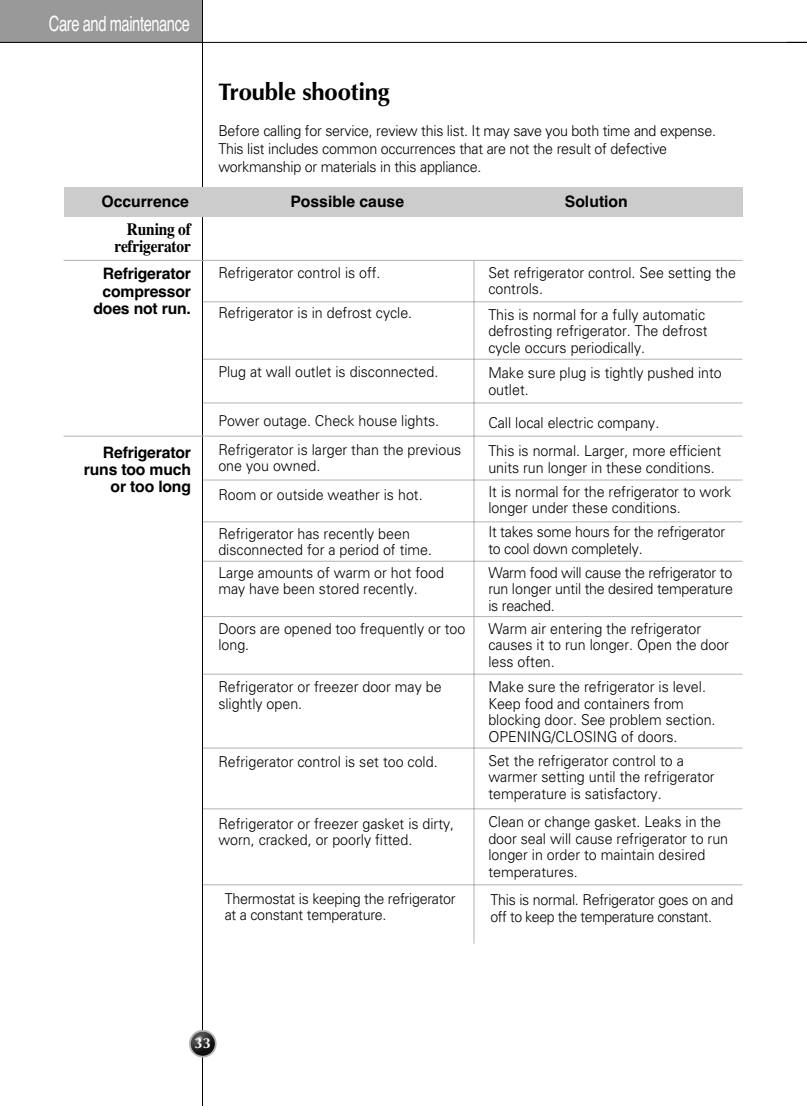
<style>
.page{position:relative;width:807px;height:1106px;background:#fff}
.page>*{position:absolute;margin:0;border:0;box-sizing:border-box;transform-origin:0 0}
.t1{font:700 24px "Optima";letter-spacing:-.01em;color:#000}
.t2{font:21px "Helvetica";letter-spacing:-.03em;color:#fff;scale:.7 1}
.t3{font:700 17.25px/17.2px "Times";letter-spacing:-.015em;color:#000;text-align:right;scale:.9 1}
.t4{font:700 15.75px/17.2px "Helvetica";letter-spacing:-.01em;color:#000;text-align:center}
.t5{font:300 15px/16.5px "Univers";color:#000;scale:.95 1}
.t6{font:300 15px/16.5px "Univers";letter-spacing:-.03em;color:#000;scale:.95 1}
.t7{font:700 15px "Optane";color:#fff}
.t8{font:300 14.25px "Univers";color:#000}
</style>
<div class="page">
<div style="left:0;top:0;width:202px;height:43px;background:#999"></div>
<hr style="left:202px;top:0;width:1px;height:1106px;background:#000">
<svg style="left:189px;top:1029px;width:28px;height:28px"></svg>
<img style="left:191px;top:1031px;width:24px;height:24px;border-radius:50%">
<hr style="left:0;top:42px;width:807px;height:1px;background:#000">
<div style="left:64px;top:187px;width:678px;height:30px;background:#ccc"></div>
<hr style="left:203px;top:301px;width:539px;height:1px;background:#b3b3b3">
<hr style="left:203px;top:359px;width:539px;height:1px;background:#b3b3b3">
<hr style="left:203px;top:402px;width:539px;height:1px;background:#b3b3b3">
<hr style="left:64px;top:436px;width:678px;height:1px;background:#b3b3b3">
<hr style="left:64px;top:260px;width:678px;height:1px;background:#b3b3b3">
<hr style="left:203px;top:479px;width:539px;height:1px;background:#b3b3b3">
<hr style="left:203px;top:521px;width:539px;height:1px;background:#b3b3b3">
<hr style="left:203px;top:561px;width:539px;height:1px;background:#b3b3b3">
<hr style="left:203px;top:674px;width:539px;height:1px;background:#b3b3b3">
<hr style="left:203px;top:747px;width:539px;height:1px;background:#b3b3b3">
<hr style="left:203px;top:808px;width:539px;height:1px;background:#b3b3b3">
<hr style="left:203px;top:884px;width:539px;height:1px;background:#b3b3b3">
<hr style="left:203px;top:616px;width:539px;height:1px;background:#b3b3b3">
<hr style="left:474px;top:260px;width:1px;height:683px;background:#b3b3b3">
<h2 class="t2" style="left:49px;top:16px;width:203px">Care and maintenance</h2>
<p class="t4" style="left:101px;top:194px;width:89px">Occurrence</p>
<p class="t3" style="left:115px;top:222px;width:86px">Runing of refrigerator</p>
<p class="t4" style="left:93px;top:267px;width:99px">Refrigerator compressor does not run.</p>
<p class="t4" style="left:84px;top:445px;width:109px;text-align:right">Refrigerator runs too much or too long</p>
<h1 class="t1" style="left:218px;top:82px;width:173px">Trouble shooting</h1>
<p class="t5" style="left:218px;top:123px;width:525px;line-height:18px">Before calling for service, review this list. It may save you both time and expense.<br>This list includes common occurrences that are not the result of defective workmanship or materials in this appliance.</p>
<p class="t4" style="left:290px;top:195px;width:115px">Possible cause</p>
<p class="t4" style="left:565px;top:195px;width:64px">Solution</p>
<p class="t5" style="left:218px;top:266px;width:172px">Refrigerator control is off.</p>
<p class="t5" style="left:218px;top:306px;width:206px">Refrigerator is in defrost cycle.</p>
<p class="t5" style="left:218px;top:365px;width:233px">Plug at wall outlet is disconnected.</p>
<p class="t5" style="left:218px;top:408px;width:257px;line-height:28.5px">Power outage. Check house lights.<br>Refrigerator is larger than the previous</p>
<p class="t5" style="left:218px;top:453px;width:217px;line-height:28.5px">one you owned.<br>Room or outside weather is hot.</p>
<p class="t5" style="left:218px;top:527px;width:227px">Refrigerator has recently been disconnected for a period of time.</p>
<p class="t5" style="left:218px;top:566px;width:239px">Large amounts of warm or hot food may have been stored recently.</p>
<p class="t5" style="left:218px;top:621px;width:262px">Doors are opened too frequently or too long.</p>
<p class="t5" style="left:218px;top:680px;width:236px">Refrigerator or freezer door may be slightly open.</p>
<p class="t5" style="left:218px;top:755px;width:232px">Refrigerator control is set too cold.</p>
<p class="t5" style="left:218px;top:816px;width:250px">Refrigerator or freezer gasket is dirty, worn, cracked, or poorly fitted.</p>
<p class="t5" style="left:225px;top:891px;width:245px">Thermostat is keeping the refrigerator at a constant temperature.</p>
<p class="t5" style="left:488px;top:266px;width:262px">Set refrigerator control. See setting the controls.</p>
<p class="t5" style="left:488px;top:308px;width:232px">This is normal for a fully automatic defrosting refrigerator. The defrost cycle occurs periodically.</p>
<p class="t5" style="left:488px;top:366px;width:247px">Make sure plug is tightly pushed into outlet.</p>
<p class="t5" style="left:488px;top:410px;width:246px;line-height:28.5px">Call local electric company.<br>This is normal. Larger, more efficient</p>
<p class="t5" style="left:488px;top:457px;width:257px;line-height:24px">units run longer in these conditions.<br>It is normal for the refrigerator to work</p>
<p class="t5" style="left:488px;top:497px;width:251px;line-height:24px">longer under these conditions.<br>It takes some hours for the refrigerator</p>
<p class="t5" style="left:488px;top:538px;width:258px;line-height:24px">to cool down completely.<br>Warm food will cause the refrigerator to</p>
<p class="t5" style="left:488px;top:582px;width:259px">run longer until the desired temperature is reached.</p>
<p class="t5" style="left:488px;top:621px;width:255px">Warm air entering the refrigerator causes it to run longer. Open the door less often.</p>
<p class="t5" style="left:488px;top:680px;width:241px">Make sure the refrigerator is level.<br>Keep food and containers from blocking door. See problem section.<br>OPENING/CLOSING of doors.</p>
<p class="t5" style="left:488px;top:753px;width:240px">Set the refrigerator control to a warmer setting until the refrigerator temperature is satisfactory.</p>
<p class="t5" style="left:488px;top:815px;width:254px">Clean or change gasket. Leaks in the door seal will cause refrigerator to run longer in order to maintain desired</p>
<p class="t8" style="left:488px;top:866px;width:91px">temperatures.</p>
<p class="t6" style="left:490px;top:893px;width:257px">This is normal. Refrigerator goes on and off to keep the temperature constant.</p>
<p class="t7" style="left:195px;top:1036px;width:18px">33</p>
</div>
